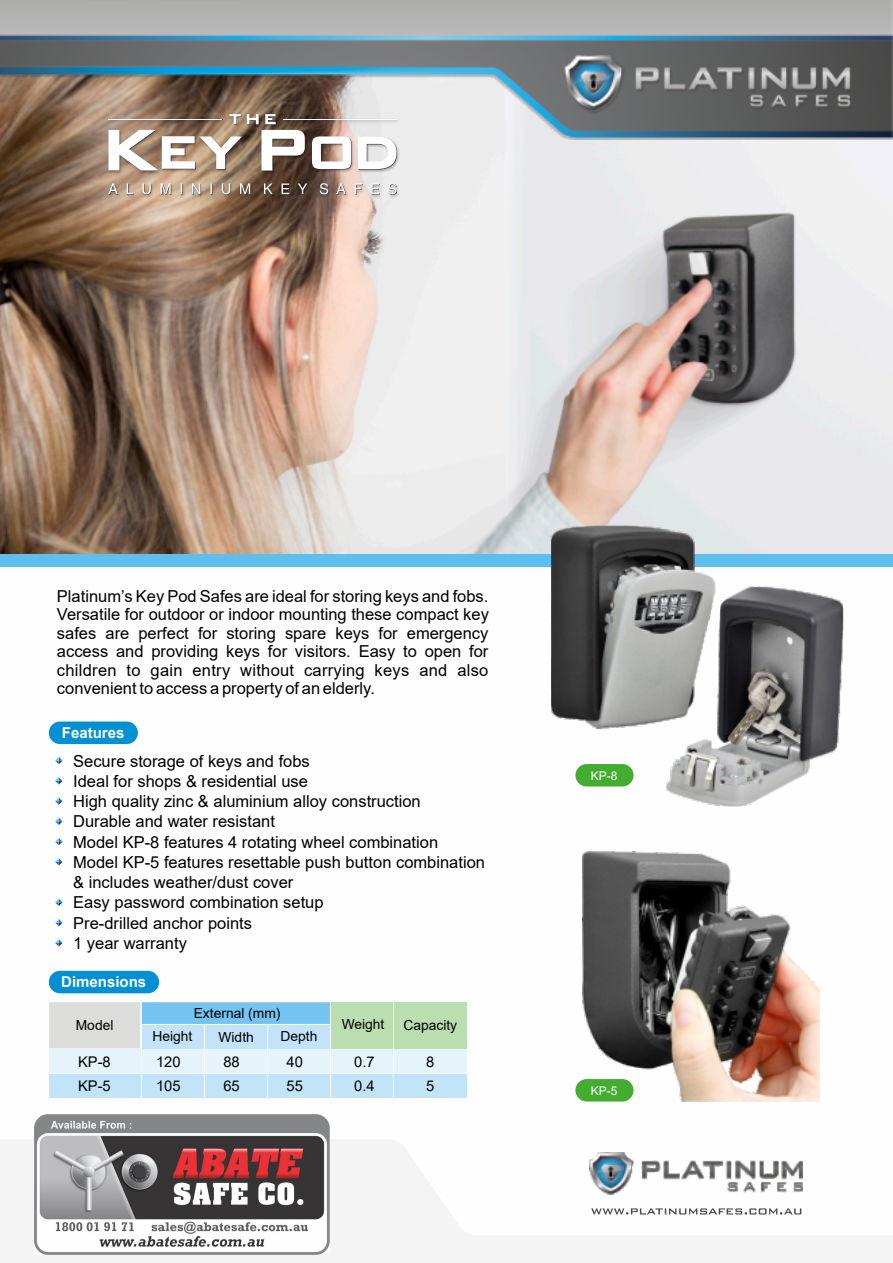
<style>
.page{position:relative;width:893px;height:1263px;background:#fff}
.page>*{position:absolute;margin:0;border:0;box-sizing:border-box;transform-origin:0 0}
.t1{font:16.5px/20.2px "Arial";color:#000}
.t2{font:700 15px "Arial";color:#fefefe}
.t3{font:14.7px/24.5px "Arial";color:#000}
.t4{font:13.8px "Arial";color:#000}
.t5{font:12px "Arial";color:#fefefe}
</style>
<div class="page">
<img style="left:0;top:139px;width:893px;height:415px">
<img style="left:107px;top:139px;width:293px;height:59px">
<img style="left:0;top:0;width:893px;height:139px">
<div style="left:0;top:554px;width:893px;height:13px;background:#5ebeee"></div>
<svg style="left:55px;top:757px;width:7px;height:7px"></svg>
<svg style="left:49px;top:1002px;width:281px;height:46px"></svg>
<div style="left:268px;top:1025px;width:62px;height:23px;background:#c3e4f8"></div>
<div style="left:331px;top:1002px;width:62px;height:46px;background:#badeb0"></div>
<div style="left:394px;top:1002px;width:73px;height:46px;background:#badeb0"></div>
<div style="left:49px;top:1050px;width:91px;height:23px;background:#e5f4fb"></div>
<div style="left:142px;top:1050px;width:62px;height:23px;background:#e5f4fb"></div>
<div style="left:205px;top:1050px;width:62px;height:23px;background:#e5f4fb"></div>
<div style="left:268px;top:1050px;width:62px;height:23px;background:#e5f4fb"></div>
<div style="left:331px;top:1050px;width:62px;height:23px;background:#e5f4fb"></div>
<div style="left:394px;top:1050px;width:73px;height:23px;background:#e5f4fb"></div>
<div style="left:49px;top:1074px;width:91px;height:23px;background:#c2e4f8"></div>
<div style="left:142px;top:1074px;width:62px;height:23px;background:#c2e4f8"></div>
<div style="left:205px;top:1074px;width:62px;height:23px;background:#c2e4f8"></div>
<div style="left:268px;top:1074px;width:62px;height:23px;background:#c2e4f8"></div>
<div style="left:331px;top:1074px;width:62px;height:23px;background:#c2e4f8"></div>
<div style="left:394px;top:1074px;width:73px;height:23px;background:#c2e4f8"></div>
<div style="left:49px;top:721px;width:89px;height:23px;background:#0090d3;border-radius:11px"></div>
<div style="left:49px;top:971px;width:110px;height:22px;background:#0090d3;border-radius:11px"></div>
<svg style="left:0;top:1139px;width:892px;height:124px"></svg>
<svg style="left:591px;top:1208px;width:210px;height:6px"></svg>
<img style="left:589px;top:1153px;width:214px;height:41px">
<svg style="left:55px;top:777px;width:7px;height:7px"></svg>
<svg style="left:55px;top:797px;width:7px;height:8px"></svg>
<svg style="left:55px;top:818px;width:7px;height:7px"></svg>
<svg style="left:55px;top:838px;width:7px;height:7px"></svg>
<svg style="left:55px;top:858px;width:7px;height:7px"></svg>
<svg style="left:55px;top:899px;width:7px;height:7px"></svg>
<svg style="left:55px;top:919px;width:7px;height:7px"></svg>
<svg style="left:55px;top:939px;width:7px;height:7px"></svg>
<svg style="left:108px;top:183px;width:289px;height:12px"></svg>
<svg style="left:312px;top:136px;width:40px;height:33px"></svg>
<svg style="left:358px;top:137px;width:39px;height:33px"></svg>
<svg style="left:108px;top:114px;width:197px;height:57px"></svg>
<hr style="left:283px;top:119px;width:114px;height:1px;background:#fefefe">
<hr style="left:108px;top:119px;width:114px;height:1px;background:#fefefe">
<img style="left:665px;top:586px;width:178px;height:220px">
<img style="left:551px;top:526px;width:171px;height:207px">
<img style="left:582px;top:852px;width:237px;height:249px">
<div style="left:575px;top:764px;width:58px;height:22px;background:#42ad31;border-radius:11px"></div>
<div style="left:575px;top:1079px;width:58px;height:22px;background:#42ad31;border-radius:11px"></div>
<img style="left:35px;top:1114px;width:295px;height:141px">
<p class="t1" style="left:57px;top:588px;width:433px;line-height:18.5px;text-align:justify">Platinum’s Key Pod Safes are ideal for storing keys and fobs.<br>Versatile for outdoor or indoor mounting these compact key safes are perfect for storing spare keys for emergency access and providing keys for visitors. Easy to open for children to gain entry without carrying keys and also convenient to access a property of an elderly.</p>
<p class="t2" style="left:62px;top:727px;width:64px">Features</p>
<p class="t1" style="left:73px;top:752px;width:413px">Secure storage of keys and fobs<br>Ideal for shops &amp; residential use<br>High quality zinc &amp; aluminium alloy construction<br>Durable and water resistant<br>Model KP-8 features 4 rotating wheel combination Model KP-5 features resettable push button combination &amp; includes weather/dust cover<br>Easy password combination setup<br>Pre-drilled anchor points<br>1 year warranty</p>
<p class="t2" style="left:61px;top:976px;width:87px">Dimensions</p>
<p class="t4" style="left:76px;top:1020px;width:39px">Model</p>
<p class="t4" style="left:194px;top:1008px;width:88px">External (mm)</p>
<p class="t4" style="left:152px;top:1031px;width:41px">Height</p>
<p class="t4" style="left:219px;top:1032px;width:37px">Width</p>
<p class="t4" style="left:280px;top:1031px;width:38px">Depth</p>
<p class="t4" style="left:342px;top:1019px;width:44px">Weight</p>
<p class="t4" style="left:403px;top:1020px;width:55px">Capacity</p>
<p class="t3" style="left:78px;top:1051px;width:34px">KP-8<br>KP-5</p>
<p class="t3" style="left:156px;top:1051px;width:26px">120<br>105</p>
<p class="t3" style="left:223px;top:1051px;width:18px">88<br>65</p>
<p class="t3" style="left:287px;top:1051px;width:18px">40<br>55</p>
<p class="t3" style="left:426px;top:1051px;width:10px">8<br>5</p>
<p class="t3" style="left:354px;top:1051px;width:22px">0.7<br>0.4</p>
<p class="t5" style="left:591px;top:771px;width:28px">KP-8</p>
<p class="t5" style="left:591px;top:1086px;width:28px">KP-5</p>
</div>
